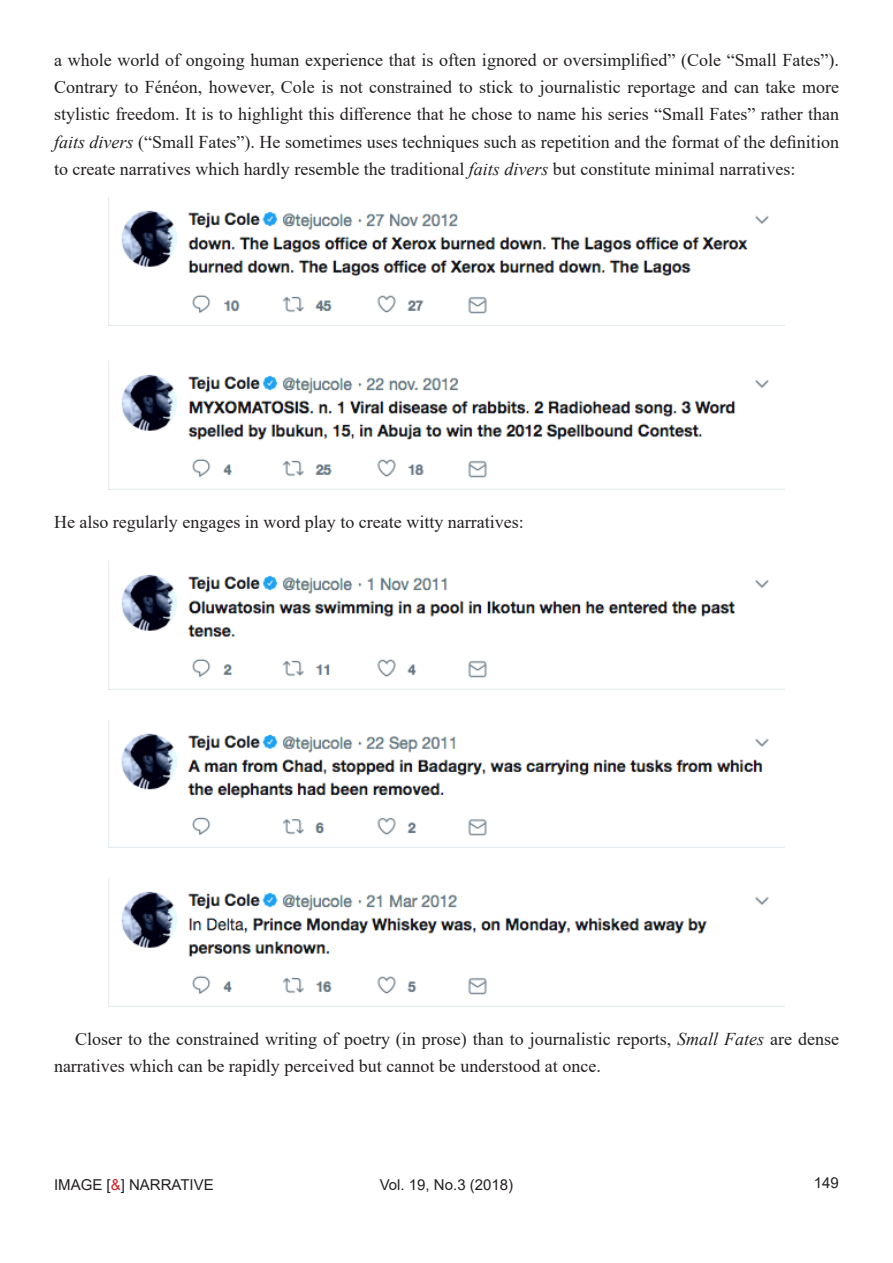
<style>
.page{position:relative;width:893px;height:1263px;background:#fff}
.page>*{position:absolute;margin:0;border:0;box-sizing:border-box;transform-origin:0 0}
.Body_Text{font:18px/27px "Times New Roman";color:#231f20;text-align:justify}
.Body_Text_no_Tab{font:18px "Times New Roman";color:#231f20}
.t1{font:15px "Arial";color:#231f20}
.s1{font-style:italic}
.s2{color:#d1232a}
</style>
<div class="page">
<img style="left:108px;top:198px;width:661px;height:127px">
<img style="left:108px;top:361px;width:661px;height:128px">
<img style="left:108px;top:562px;width:676px;height:128px">
<img style="left:108px;top:720px;width:676px;height:128px">
<img style="left:108px;top:878px;width:661px;height:128px">
<p class="Body_Text" style="left:54px;top:46px;width:786px">a whole world of ongoing human experience that is often ignored or oversimplified” (Cole “Small Fates”).<br>Contrary to Fénéon, however, Cole is not constrained to stick to journalistic reportage and can take more stylistic freedom. It is to highlight this difference that he chose to name his series “Small Fates” rather than <span class="s1">faits divers</span> (“Small Fates”). He sometimes uses techniques such as repetition and the format of the definition to create narratives which hardly resemble the traditional <span class="s1">faits divers</span> but constitute minimal narratives:</p>
<p class="Body_Text_no_Tab" style="left:54px;top:509px;width:471px">He also regularly engages in word play to create witty narratives:</p>
<p class="Body_Text" style="left:54px;top:1025px;width:786px;text-indent:21px">Closer to the constrained writing of poetry (in prose) than to journalistic reports, <span class="s1">Small Fates</span> are dense narratives which can be rapidly perceived but cannot be understood at once.</p>
<p class="t1" style="left:54px;top:1174px;width:161px">IMAGE [<span class="s2">&amp;</span>] NARRATIVE</p>
<p class="t1" style="left:380px;top:1174px;width:135px">Vol. 19, No.3 (2018)</p>
<p class="t1" style="left:814px;top:1172px;width:27px">149</p>
</div>
